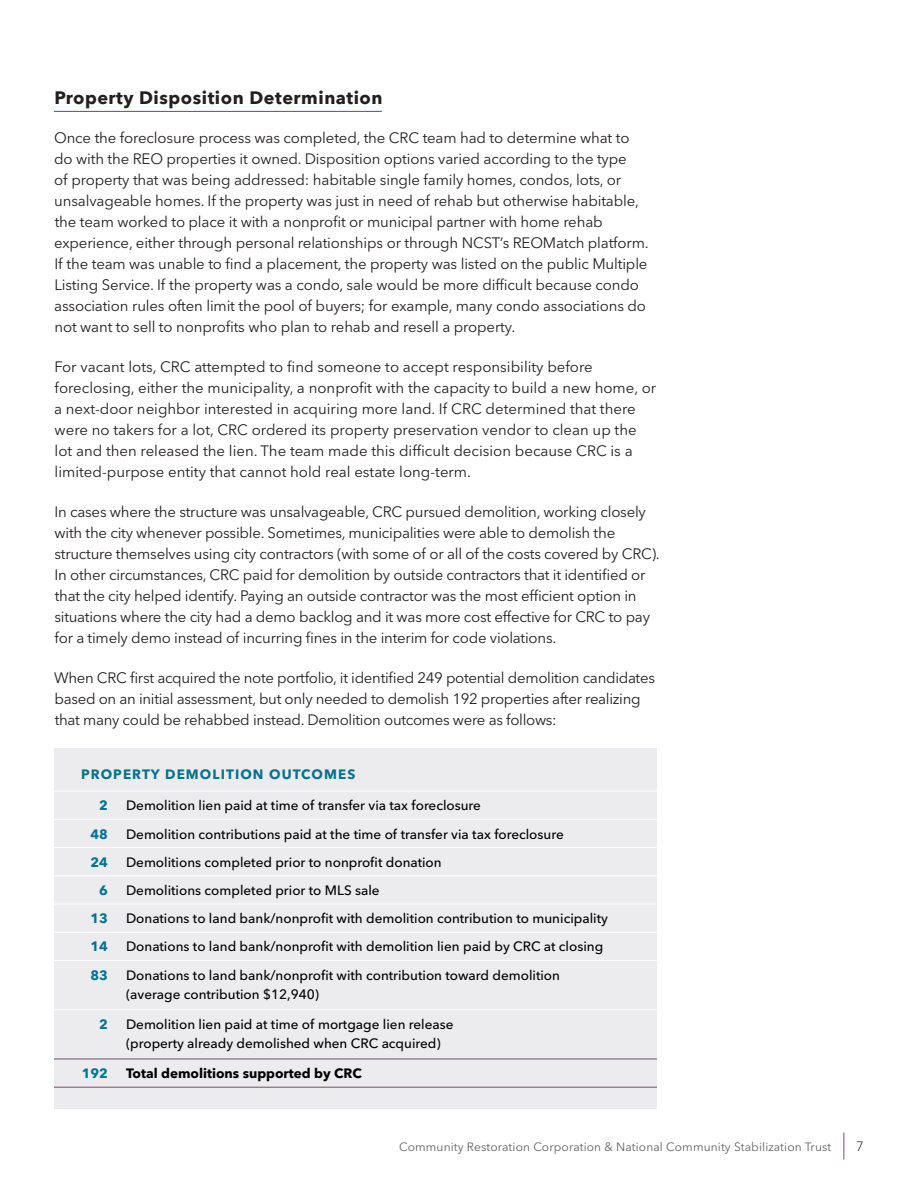
<style>
.page{position:relative;width:918px;height:1188px;background:#fff}
.page>*{position:absolute;margin:0;border:0;box-sizing:border-box;transform-origin:0 0}
.heading2{font:700 18px "Avenir Next";letter-spacing:.03em;color:#231f20}
.body{font:15px/21px "Avenir Next LT Pro";letter-spacing:-.01em;color:#231f20}
.table_text{font:500 13.5px/19.5px "Avenir Next LT Pro";color:#000}
.table_text-2{font:700 13.5px "Avenir Next LT Pro";color:#000}
.table_title{font:700 13.5px "Avenir Next LT Pro";letter-spacing:.08em;color:#00738f}
.table_text-3{font:700 13.5px "Avenir Next LT Pro";color:#00738f}
.t1{font:300 13.5px "Avenir Next LT Pro";color:#231f20}
.t2{font:12px "Avenir Next LT Pro";letter-spacing:.01em;color:#636366}
</style>
<div class="page">
<svg style="left:844px;top:1132px;width:1px;height:28px"></svg>
<hr style="left:54px;top:111px;width:328px;height:1px;background:#00738f">
<div style="left:54px;top:748px;width:603px;height:361px;background:#ececee"></div>
<hr style="left:54px;top:791px;width:54px;height:1px;background:#fff">
<hr style="left:108px;top:791px;width:549px;height:1px;background:#fff">
<hr style="left:54px;top:819px;width:54px;height:1px;background:#fff">
<hr style="left:108px;top:819px;width:549px;height:1px;background:#fff">
<hr style="left:54px;top:847px;width:54px;height:1px;background:#fff">
<hr style="left:108px;top:847px;width:549px;height:1px;background:#fff">
<hr style="left:54px;top:875px;width:54px;height:1px;background:#fff">
<hr style="left:108px;top:875px;width:549px;height:1px;background:#fff">
<hr style="left:54px;top:904px;width:54px;height:1px;background:#fff">
<hr style="left:108px;top:904px;width:549px;height:1px;background:#fff">
<hr style="left:54px;top:932px;width:54px;height:1px;background:#fff">
<hr style="left:108px;top:932px;width:549px;height:1px;background:#fff">
<hr style="left:54px;top:960px;width:54px;height:1px;background:#fff">
<hr style="left:108px;top:960px;width:549px;height:1px;background:#fff">
<hr style="left:54px;top:1009px;width:54px;height:1px;background:#fff">
<hr style="left:108px;top:1009px;width:549px;height:1px;background:#fff">
<hr style="left:54px;top:1059px;width:54px;height:1px;background:#784a6b">
<hr style="left:108px;top:1059px;width:549px;height:1px;background:#784a6b">
<hr style="left:54px;top:1087px;width:54px;height:1px;background:#784a6b">
<hr style="left:108px;top:1087px;width:549px;height:1px;background:#784a6b">
<p class="heading2" style="left:54px;top:82px;width:330px">Property Disposition Determination</p>
<p class="body" style="left:54px;top:128px;width:596px">Once the foreclosure process was completed, the CRC team had to determine what to do with the REO properties it owned. Disposition options varied according to the type<br>of property that was being addressed: habitable single family homes, condos, lots, or unsalvageable homes. If the property was just in need of rehab but otherwise habitable, the team worked to place it with a nonprofit or municipal partner with home rehab experience, either through personal relationships or through NCST’s REOMatch platform.<br>If the team was unable to find a placement, the property was listed on the public Multiple Listing Service. If the property was a condo, sale would be more difficult because condo association rules often limit the pool of buyers; for example, many condo associations do not want to sell to nonprofits who plan to rehab and resell a property.</p>
<p class="body" style="left:54px;top:356px;width:604px">For vacant lots, CRC attempted to find someone to accept responsibility before foreclosing, either the municipality, a nonprofit with the capacity to build a new home, or a next-door neighbor interested in acquiring more land. If CRC determined that there were no takers for a lot, CRC ordered its property preservation vendor to clean up the lot and then released the lien. The team made this difficult decision because CRC is a limited-purpose entity that cannot hold real estate long-term.</p>
<p class="body" style="left:54px;top:501px;width:607px">In cases where the structure was unsalvageable, CRC pursued demolition, working closely with the city whenever possible. Sometimes, municipalities were able to demolish the structure themselves using city contractors (with some of or all of the costs covered by CRC).<br>In other circumstances, CRC paid for demolition by outside contractors that it identified or that the city helped identify. Paying an outside contractor was the most efficient option in situations where the city had a demo backlog and it was more cost effective for CRC to pay for a timely demo instead of incurring fines in the interim for code violations.</p>
<p class="body" style="left:54px;top:667px;width:602px">When CRC first acquired the note portfolio, it identified 249 potential demolition candidates based on an initial assessment, but only needed to demolish 192 properties after realizing that many could be rehabbed instead. Demolition outcomes were as follows:</p>
<p class="table_title" style="left:81px;top:766px;width:276px">PROPERTY DEMOLITION OUTCOMES</p>
<p class="table_text-3" style="left:99px;top:797px;width:10px">2</p>
<p class="table_text" style="left:126px;top:796px;width:357px">Demolition lien paid at time of transfer via tax foreclosure</p>
<p class="table_text-3" style="left:91px;top:826px;width:19px">48</p>
<p class="table_text" style="left:126px;top:824px;width:439px">Demolition contributions paid at the time of transfer via tax foreclosure</p>
<p class="table_text-3" style="left:91px;top:854px;width:19px">24</p>
<p class="table_text" style="left:126px;top:852px;width:317px">Demolitions completed prior to nonprofit donation</p>
<p class="table_text-3" style="left:99px;top:882px;width:10px">6</p>
<p class="table_text" style="left:126px;top:881px;width:255px">Demolitions completed prior to MLS sale</p>
<p class="table_text-3" style="left:91px;top:910px;width:19px">13</p>
<p class="table_text" style="left:126px;top:909px;width:483px">Donations to land bank/nonprofit with demolition contribution to municipality</p>
<p class="table_text-3" style="left:91px;top:938px;width:19px">14</p>
<p class="table_text" style="left:126px;top:937px;width:479px">Donations to land bank/nonprofit with demolition lien paid by CRC at closing</p>
<p class="table_text-3" style="left:91px;top:967px;width:19px">83</p>
<p class="table_text" style="left:126px;top:965px;width:436px">Donations to land bank/nonprofit with contribution toward demolition (average contribution $12,940)</p>
<p class="table_text-3" style="left:99px;top:1016px;width:10px">2</p>
<p class="table_text" style="left:126px;top:1014px;width:329px">Demolition lien paid at time of mortgage lien release (property already demolished when CRC acquired)</p>
<p class="table_text-3" style="left:82px;top:1065px;width:28px">192</p>
<p class="table_text-2" style="left:126px;top:1065px;width:237px">Total demolitions supported by CRC</p>
<p class="t2" style="left:399px;top:1139px;width:434px">Community Restoration Corporation &amp; National Community Stabilization Trust</p>
<p class="t1" style="left:856px;top:1138px;width:9px">7</p>
</div>
